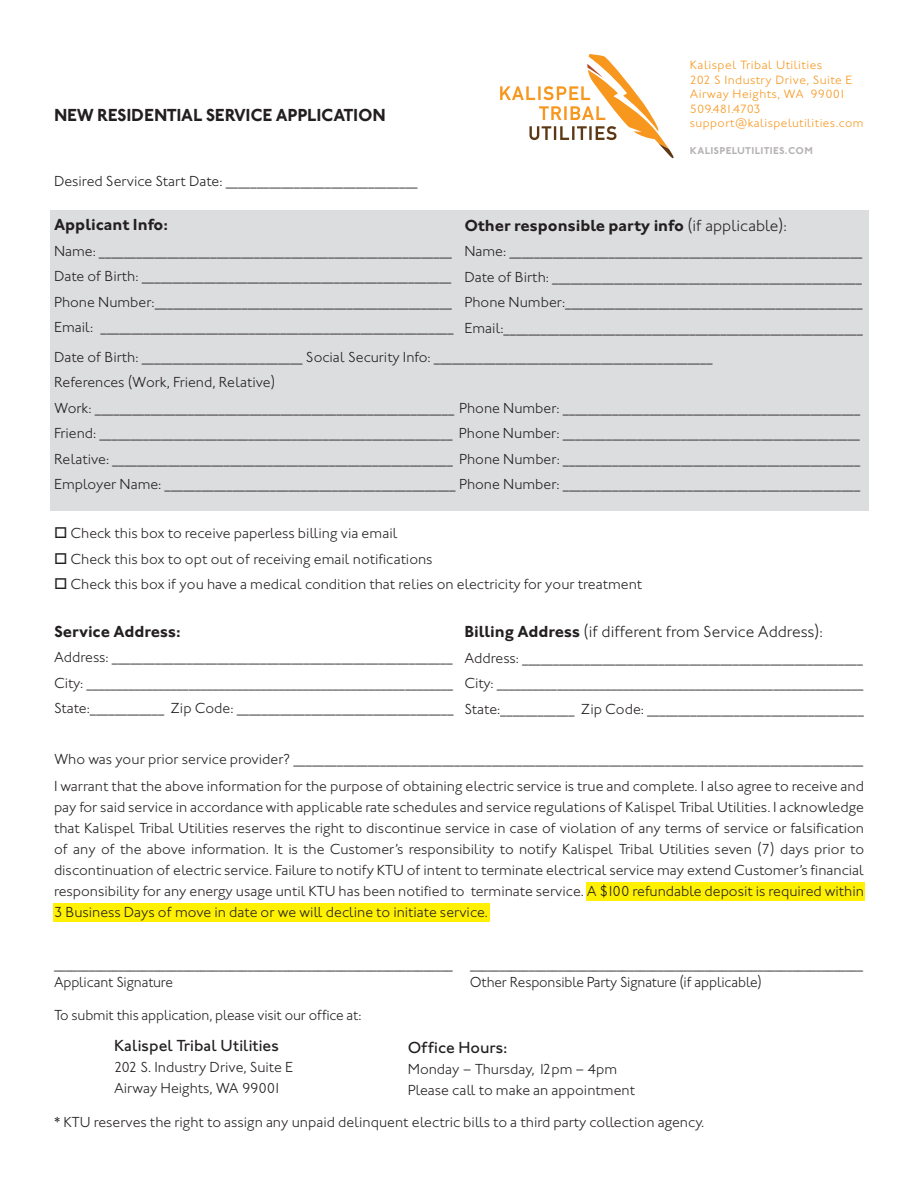
<style>
.page{position:relative;width:918px;height:1188px;background:#fff}
.page>*{position:absolute;margin:0;border:0;box-sizing:border-box;transform-origin:0 0}
.t1{font:700 18px "Johnston ITC";letter-spacing:-.01em;color:#231f20}
.t2{font:700 16.5px "Johnston ITC";color:#231f20}
.t3{font:300 16.5px "Johnston ITC";color:#231f20}
.t4{font:500 16.5px "Johnston ITC";color:#231f20}
.t5{font:300 15px/21px "Johnston ITC";color:#231f20}
.t6{font:300 12.45px/14.5px "Johnston ITC";letter-spacing:.035em;color:#f7971f}
.t7{font:700 10.2px "Johnston ITC";letter-spacing:.03em;color:#b7b3b3}
.s1{font-weight:300}
.s2{font-weight:700}
</style>
<div class="page">
<div style="left:50px;top:211px;width:818px;height:300px;background:#dcdddf"></div>
<div style="left:586px;top:882px;width:279px;height:19px;background:#fff101"></div>
<div style="left:53px;top:903px;width:437px;height:19px;background:#fff101"></div>
<svg style="left:500px;top:54px;width:174px;height:104px"></svg>
<p class="t1" style="left:54px;top:105px;width:333px">NEW RESIDENTIAL SERVICE APPLICATION</p>
<p class="t5" style="left:54px;top:170px;width:365px">Desired Service Start Date: _______________________________</p>
<p class="t2" style="left:54px;top:215px;width:116px">Applicant Info:</p>
<p class="t5" style="left:54px;top:240px;width:400px">Name: _________________________________________________________</p>
<p class="t5" style="left:54px;top:266px;width:399px">Date of Birth: __________________________________________________</p>
<p class="t5" style="left:54px;top:291px;width:400px">Phone Number:________________________________________________</p>
<p class="t5" style="left:54px;top:317px;width:401px">Email: _________________________________________________________</p>
<p class="t6" style="left:690px;top:58px;width:175px">Kalispel Tribal Utilities<br>202 S Industry Drive, Suite E<br>Airway Heights, WA 99001<br>509.481.4703 support@kalispelutilities.com</p>
<p class="t7" style="left:690px;top:145px;width:125px">KALISPELUTILITIES.COM</p>
<p class="t2" style="left:464px;top:215px;width:324px">Other responsible party info <span class="s1">(if applicable):</span></p>
<p class="t5" style="left:464px;top:241px;width:400px">Name: _________________________________________________________</p>
<p class="t5" style="left:464px;top:266px;width:399px">Date of Birth: __________________________________________________</p>
<p class="t5" style="left:464px;top:292px;width:400px">Phone Number:________________________________________________</p>
<p class="t5" style="left:464px;top:317px;width:400px">Email:__________________________________________________________</p>
<p class="t5" style="left:54px;top:346px;width:660px">Date of Birth: __________________________ Social Security Info: _____________________________________________</p>
<p class="t5" style="left:54px;top:372px;width:223px">References (Work, Friend, Relative)</p>
<p class="t5" style="left:54px;top:397px;width:808px">Work: __________________________________________________________ Phone Number: ________________________________________________</p>
<p class="t5" style="left:54px;top:423px;width:808px">Friend: _________________________________________________________ Phone Number: ________________________________________________</p>
<p class="t5" style="left:54px;top:448px;width:808px">Relative: _______________________________________________________ Phone Number: ________________________________________________</p>
<p class="t5" style="left:54px;top:474px;width:808px">Employer Name: _______________________________________________ Phone Number: ________________________________________________</p>
<p class="t5" style="left:54px;top:523px;width:345px">□ Check this box to receive paperless billing via email</p>
<p class="t5" style="left:54px;top:548px;width:380px">□ Check this box to opt out of receiving email notifications</p>
<p class="t5" style="left:54px;top:574px;width:590px">□ Check this box if you have a medical condition that relies on electricity for your treatment</p>
<p class="t2" style="left:54px;top:621px;width:128px">Service Address:</p>
<p class="t5" style="left:54px;top:647px;width:400px">Address: _______________________________________________________</p>
<p class="t5" style="left:54px;top:670px;width:401px;line-height:25.5px">City: _____________________________________________________________<br>State:____________ Zip Code: ___________________________________</p>
<p class="t3" style="left:464px;top:622px;width:360px"><span class="s2">Billing Address</span> (if different from Service Address):</p>
<p class="t5" style="left:464px;top:647px;width:400px">Address: _______________________________________________________</p>
<p class="t5" style="left:464px;top:671px;width:401px;line-height:25.5px">City: _____________________________________________________________<br>State:____________ Zip Code: ___________________________________</p>
<p class="t5" style="left:54px;top:748px;width:811px">Who was your prior service provider? ____________________________________________________________________________________________</p>
<p class="t5" style="left:54px;top:775px;width:812px;text-align:justify">I warrant that the above information for the purpose of obtaining electric service is true and complete. I also agree to receive and pay for said service in accordance with applicable rate schedules and service regulations of Kalispel Tribal Utilities. I acknowledge that Kalispel Tribal Utilities reserves the right to discontinue service in case of violation of any terms of service or falsification of any of the above information. It is the Customer’s responsibility to notify Kalispel Tribal Utilities seven (7) days prior to discontinuation of electric service. Failure to notify KTU of intent to terminate electrical service may extend Customer’s financial responsibility for any energy usage until KTU has been notified to terminate service. A $100 refundable deposit is required within 3 Business Days of move in date or we will decline to initiate service.</p>
<p class="t5" style="left:54px;top:953px;width:811px">____________________________________________________________________ ___________________________________________________________________</p>
<p class="t5" style="left:54px;top:971px;width:120px">Applicant Signature</p>
<p class="t5" style="left:470px;top:971px;width:294px">Other Responsible Party Signature (if applicable)</p>
<p class="t5" style="left:54px;top:1004px;width:309px">To submit this application, please visit our office at:</p>
<p class="t4" style="left:114px;top:1036px;width:167px">Kalispel Tribal Utilities</p>
<p class="t5" style="left:114px;top:1057px;width:181px">202 S. Industry Drive, Suite E</p>
<p class="t5" style="left:114px;top:1078px;width:169px">Airway Heights, WA 99001</p>
<p class="t5" style="left:54px;top:1112px;width:652px">* KTU reserves the right to assign any unpaid delinquent electric bills to a third party collection agency.</p>
<p class="t4" style="left:408px;top:1038px;width:101px">Office Hours:</p>
<p class="t5" style="left:408px;top:1059px;width:211px">Monday – Thursday, 12pm – 4pm</p>
<p class="t5" style="left:408px;top:1080px;width:229px">Please call to make an appointment</p>
</div>
